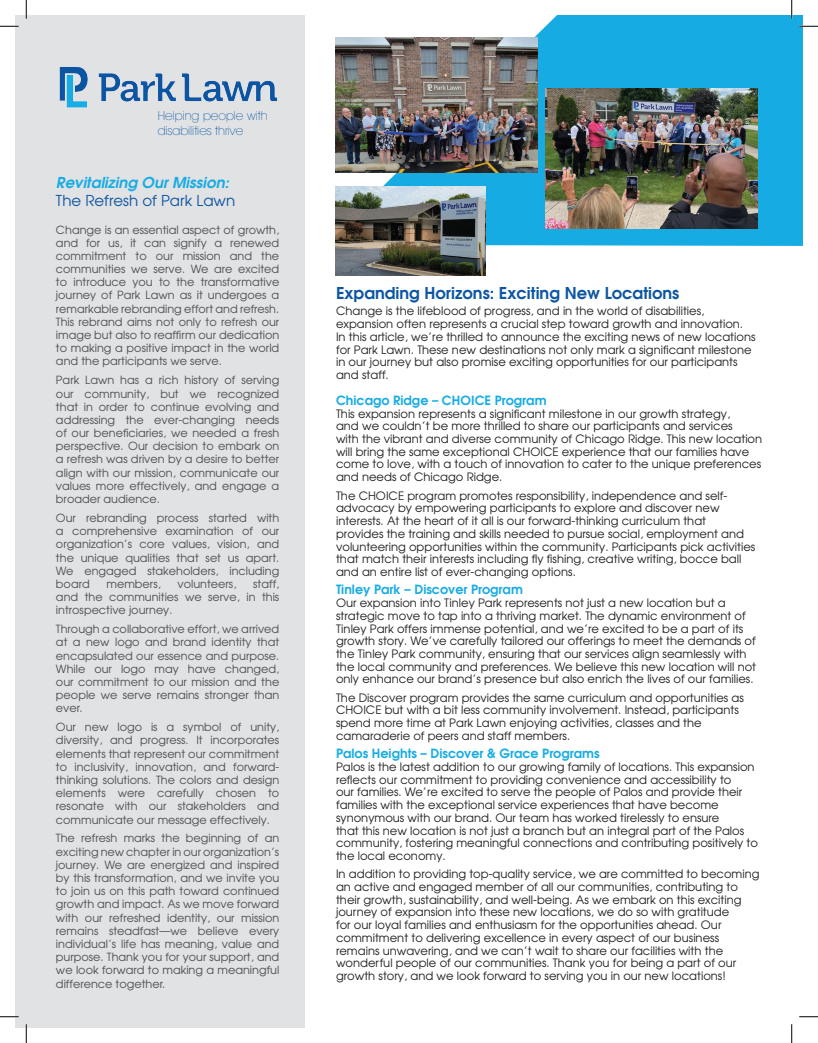
<style>
.page{position:relative;width:818px;height:1043px;background:#fff}
.page>*{position:absolute;margin:0;border:0;box-sizing:border-box;transform-origin:0 0}
.t1{font:600 16.25px "Avant Garde";color:#0c56a3}
.t2{font:italic 600 15px "Avant Garde";color:#18ace3}
.t3{font:15px "Avant Garde";color:#0e56a3}
.t4{font:600 12.75px "Avant Garde";color:#18ace3}
.t5{font:200 12.5px "Avant Garde IT Cby BT";color:#0e56a3}
.t6{font:11.5px/12.8px "Avant Garde";color:#231f20}
.t7{font:11.25px/13.1px "Avant Garde";color:#4e4f50;text-align:justify}
</style>
<div class="page">
<svg style="left:349px;top:15px;width:453px;height:231px;background:#33b5e4"></svg>
<div style="left:15px;top:15px;width:289px;height:1013px;background:#e1e2e4"></div>
<img style="left:59px;top:67px;width:219px;height:41px">
<img style="left:335px;top:38px;width:202px;height:135px">
<img style="left:546px;top:88px;width:212px;height:141px">
<img style="left:335px;top:186px;width:150px;height:90px">
<svg style="left:0;top:25px;width:19px;height:2px"></svg>
<svg style="left:799px;top:25px;width:19px;height:2px"></svg>
<svg style="left:0;top:1016px;width:19px;height:1px"></svg>
<svg style="left:799px;top:1016px;width:19px;height:1px"></svg>
<svg style="left:25px;top:0;width:2px;height:19px"></svg>
<svg style="left:25px;top:1024px;width:2px;height:18px"></svg>
<svg style="left:790px;top:0;width:2px;height:19px"></svg>
<svg style="left:791px;top:1024px;width:1px;height:18px"></svg>
<p class="t5" style="left:158px;top:107px;width:111px">Helping people with</p>
<p class="t5" style="left:158px;top:122px;width:87px">disabilities thrive</p>
<p class="t2" style="left:56px;top:172px;width:174px">Revitalizing Our Mission:</p>
<p class="t3" style="left:56px;top:191px;width:181px">The Refresh of Park Lawn</p>
<p class="t7" style="left:56px;top:223px;width:225px">Change is an essential aspect of growth, and for us, it can signify a renewed commitment to our mission and the communities we serve. We are excited to introduce you to the transformative journey of Park Lawn as it undergoes a remarkable rebranding effort and refresh.<br>This rebrand aims not only to refresh our image but also to reaffirm our dedication to making a positive impact in the world and the participants we serve.</p>
<p class="t7" style="left:56px;top:373px;width:225px">Park Lawn has a rich history of serving our community, but we recognized that in order to continue evolving and addressing the ever-changing needs of our beneficiaries, we needed a fresh perspective. Our decision to embark on a refresh was driven by a desire to better align with our mission, communicate our values more effectively, and engage a broader audience.</p>
<p class="t7" style="left:56px;top:511px;width:225px">Our rebranding process started with a comprehensive examination of our organization’s core values, vision, and the unique qualities that set us apart.<br>We engaged stakeholders, including board</p>
<p class="t7" style="left:56px;top:577px;width:225px;text-indent:197px">staff, and the communities we serve, in this introspective journey.</p>
<p class="t7" style="left:56px;top:622px;width:225px">Through a collaborative effort, we arrived at a new logo and brand identity that encapsulated our essence and purpose.<br>While our logo may have changed, our commitment to our mission and the people we serve remains stronger than ever.</p>
<p class="t7" style="left:56px;top:720px;width:225px">Our new logo is a symbol of unity, diversity, and progress. It incorporates elements that represent our commitment to inclusivity, innovation, and forward&shy;thinking solutions. The colors and design elements were carefully chosen to resonate with our stakeholders and communicate our message effectively.</p>
<p class="t7" style="left:56px;top:831px;width:225px">The refresh marks the beginning of an exciting new chapter in our organization’s journey. We are energized and inspired by this transformation, and we invite you to join us on this path toward continued growth and impact. As we move forward with our refreshed identity, our mission remains steadfast—we believe every individual’s life has meaning, value and purpose. Thank you for your support, and we look forward to making a meaningful difference together.</p>
<p class="t7" style="left:106px;top:577px;width:56px">members,</p>
<p class="t7" style="left:177px;top:577px;width:60px">volunteers,</p>
<p class="t1" style="left:336px;top:283px;width:345px">Expanding Horizons: Exciting New Locations</p>
<p class="t6" style="left:336px;top:305px;width:408px">Change is the lifeblood of progress, and in the world of disabilities, expansion often represents a crucial step toward growth and innovation.</p>
<p class="t6" style="left:336px;top:330px;width:421px">In this article, we’re thrilled to announce the exciting news of new locations for Park Lawn. These new destinations not only mark a significant milestone in our journey but also promise exciting opportunities for our participants</p>
<p class="t6" style="left:336px;top:368px;width:54px">and staff.</p>
<p class="t4" style="left:336px;top:392px;width:212px">Chicago Ridge – CHOICE Program</p>
<p class="t6" style="left:336px;top:407px;width:395px">This expansion represents a significant milestone in our growth strategy,</p>
<p class="t6" style="left:336px;top:419px;width:398px">and we couldn’t be more thrilled to share our participants and services</p>
<p class="t6" style="left:336px;top:432px;width:427px">with the vibrant and diverse community of Chicago Ridge. This new location will bring the same exceptional CHOICE experience that our families have come to love, with a touch of innovation to cater to the unique preferences and needs of Chicago Ridge.</p>
<p class="t6" style="left:336px;top:489px;width:421px">The CHOICE program promotes responsibility, independence and self&shy;advocacy by empowering participants to explore and discover new interests. At the heart of it all is our forward-thinking curriculum that provides the training and skills needed to pursue social, employment and volunteering opportunities within the community. Participants pick activities that match their interests including fly fishing, creative writing, bocce ball and an entire list of ever-changing options.</p>
<p class="t4" style="left:336px;top:581px;width:188px">Tinley Park – Discover Program</p>
<p class="t6" style="left:336px;top:596px;width:421px">Our expansion into Tinley Park represents not just a new location but a strategic move to tap into a thriving market. The dynamic environment of Tinley Park offers immense potential, and we’re excited to be a part of its growth story. We’ve carefully tailored our offerings to meet the demands of the Tinley Park community, ensuring that our services align seamlessly with the local community and preferences. We believe this new location will not only enhance our brand’s presence but also enrich the lives of our families.</p>
<p class="t6" style="left:336px;top:691px;width:409px">The Discover program provides the same curriculum and opportunities as CHOICE but with a bit less community involvement. Instead, participants spend more time at Park Lawn enjoying activities, classes and the camaraderie of peers and staff members.</p>
<p class="t4" style="left:336px;top:745px;width:265px">Palos Heights – Discover &amp; Grace Programs</p>
<p class="t6" style="left:336px;top:760px;width:423px">Palos is the latest addition to our growing family of locations. This expansion reflects our commitment to providing convenience and accessibility to<br>our families. We’re excited to serve the people of Palos and provide their families with the exceptional service experiences that have become synonymous with our brand. Our team has worked tirelessly to ensure<br>that this new location is not just a branch but an integral part of the Palos community, fostering meaningful connections and contributing positively to the local economy.</p>
<p class="t6" style="left:336px;top:867px;width:425px">In addition to providing top-quality service, we are committed to becoming an active and engaged member of all our communities, contributing to their growth, sustainability, and well-being. As we embark on this exciting journey of expansion into these new locations, we do so with gratitude<br>for our loyal families and enthusiasm for the opportunities ahead. Our commitment to delivering excellence in every aspect of our business remains unwavering, and we can’t wait to share our facilities with the wonderful people of our communities. Thank you for being a part of our growth story, and we look forward to serving you in our new locations!</p>
</div>
